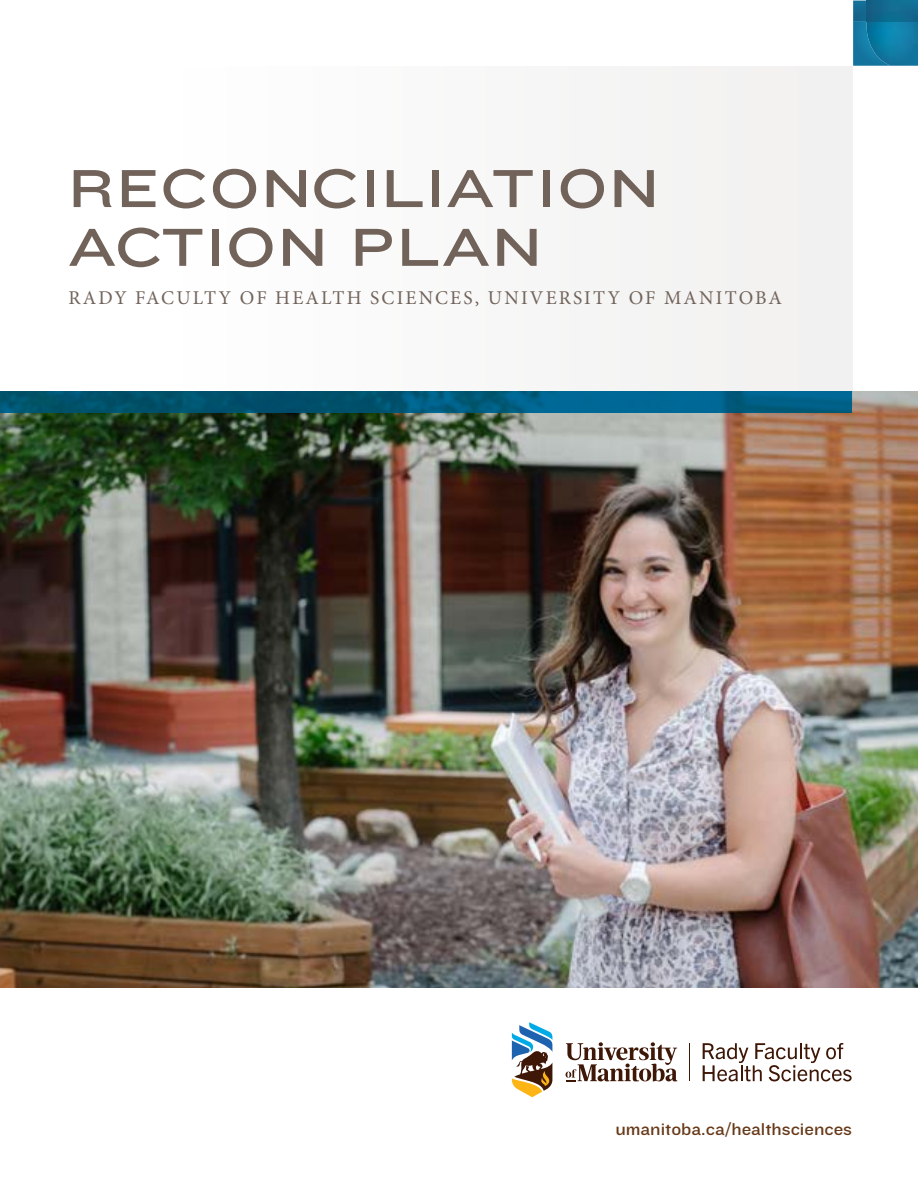
<style>
.page{position:relative;width:918px;height:1188px;background:#fff}
.page>*{position:absolute;margin:0;border:0;box-sizing:border-box;transform-origin:0 0}
.t1{font:55.5px/58.8px "Knockout HTF34 Junior Sumo";letter-spacing:.04em;color:#71635a}
.t2{font:19.5px "Minion Pro";letter-spacing:.11em;color:#71635a}
.t3{font:17.7px "Knockout HTF32 Junior Cruiserwt";color:#673918}
</style>
<div class="page">
<img style="left:0;top:391px;width:918px;height:596px">
<div style="left:184px;top:66px;width:668px;height:347px;background:#f7f7f6"></div>
<svg style="left:853px;top:1px;width:13px;height:65px"></svg>
<img style="left:866px;top:1px;width:52px;height:65px">
<hr style="left:690px;top:1043px;width:1px;height:38px;background:#3e1707">
<svg style="left:566px;top:1042px;width:111px;height:39px"></svg>
<svg style="left:511px;top:1022px;width:42px;height:76px"></svg>
<svg style="left:703px;top:1043px;width:149px;height:38px"></svg>
<svg style="left:0;top:391px;width:852px;height:22px;background:#005a7b"></svg>
<h1 class="t1" style="left:68px;top:159px;width:592px">RECONCILIATION<br>ACTION PLAN</h1>
<p class="t2" style="left:68px;top:284px;width:715px">RADY FACULTY OF HEALTH SCIENCES, UNIVERSITY OF MANITOBA</p>
<p class="t3" style="left:615px;top:1120px;width:238px">umanitoba.ca/healthsciences</p>
</div>
